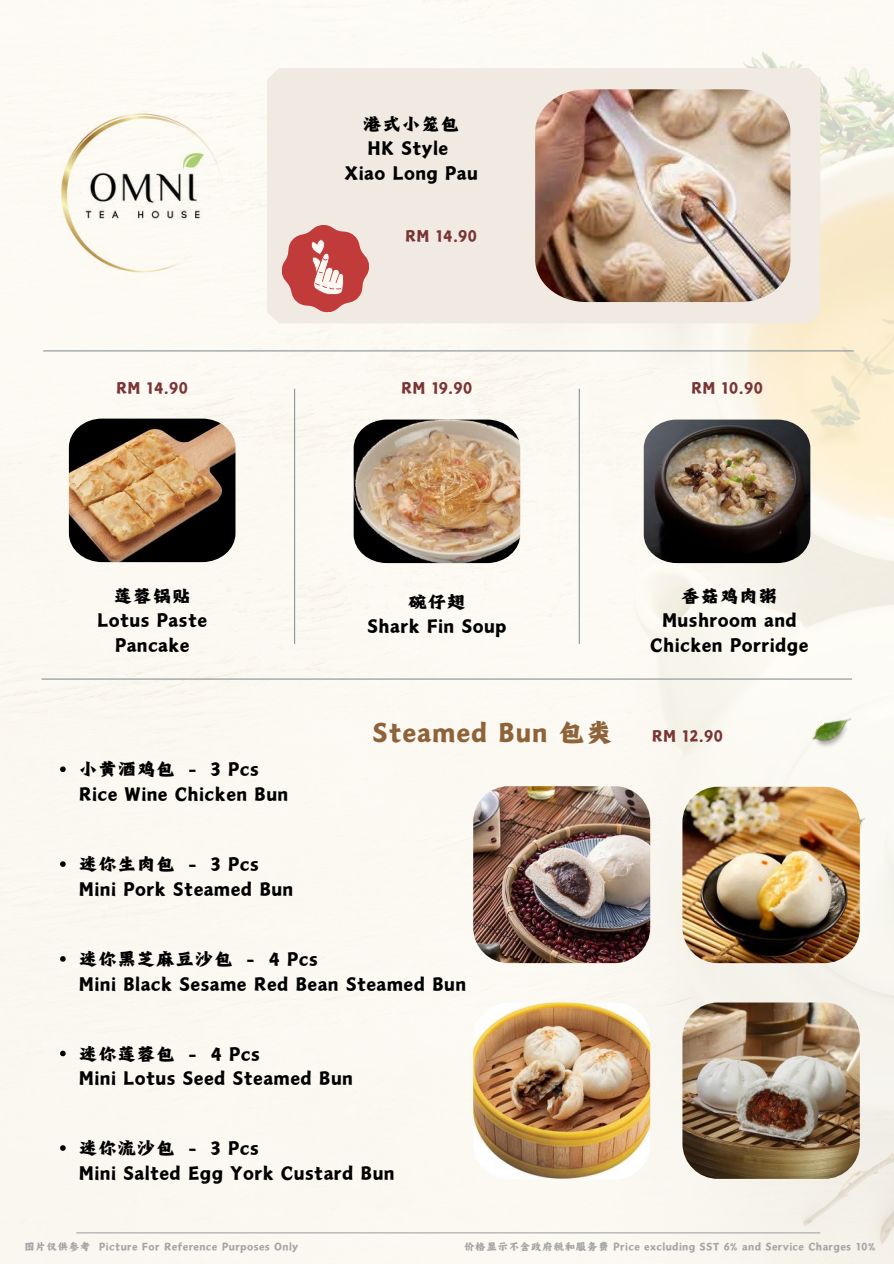
<style>
.page{position:relative;width:894px;height:1264px;background:#fff}
.page>*{position:absolute;margin:0;border:0;box-sizing:border-box;transform-origin:0 0}
.t1{font:30px "Canva Mountains And Seas SC";letter-spacing:.03em;color:#8f633a}
.t2{font:21px/24.8px "Canva Mountains And Seas SC";letter-spacing:.02em;color:#000}
.t3{font:18px "Canva Mountains And Seas SC";letter-spacing:.02em;color:#793535}
.t4{font:12px "Canva Mountains And Seas SC";letter-spacing:.03em;color:#a6a6a6}
</style>
<div class="page">
<img style="left:0;top:0;width:893px;height:1263px">
<div style="left:267px;top:68px;width:552px;height:255px;background:#f1eae2"></div>
<img style="left:42px;top:89px;width:202px;height:203px">
<img style="left:807px;top:708px;width:52px;height:49px">
<hr style="left:76px;top:1232px;width:744px;height:1px;background:#a6a6a6">
<img style="left:858px;top:811px;width:13px;height:33px">
<img style="left:473px;top:786px;width:177px;height:177px;border-radius:35px">
<img style="left:682px;top:786px;width:177px;height:177px;border-radius:35px">
<hr style="left:42px;top:678px;width:809px;height:1px;background:#8a9496">
<img style="left:643px;top:419px;width:167px;height:144px">
<img style="left:353px;top:419px;width:167px;height:144px">
<img style="left:473px;top:1002px;width:177px;height:177px;border-radius:35px">
<img style="left:682px;top:1002px;width:177px;height:176px;border-radius:35px">
<hr style="left:43px;top:350px;width:810px;height:1px;background:#8a9496">
<hr style="left:578px;top:389px;width:1px;height:255px;background:#8a9496">
<hr style="left:294px;top:389px;width:1px;height:255px;background:#8a9496">
<img style="left:69px;top:418px;width:166px;height:144px">
<img style="left:535px;top:89px;width:255px;height:213px">
<svg style="left:278px;top:222px;width:94px;height:94px"></svg>
<svg style="left:60px;top:766px;width:6px;height:6px"></svg>
<svg style="left:60px;top:956px;width:6px;height:5px"></svg>
<svg style="left:60px;top:1050px;width:6px;height:6px"></svg>
<svg style="left:60px;top:861px;width:6px;height:5px"></svg>
<svg style="left:60px;top:1145px;width:6px;height:5px"></svg>
<p class="t2" style="left:344px;top:111px;width:135px;text-align:center">港式小笼包<br>HK Style<br>Xiao Long Pau</p>
<p class="t3" style="left:116px;top:379px;width:74px">RM 14.90</p>
<p class="t3" style="left:405px;top:227px;width:74px">RM 14.90</p>
<p class="t3" style="left:401px;top:379px;width:73px">RM 19.90</p>
<p class="t3" style="left:690px;top:379px;width:74px">RM 10.90</p>
<p class="t2" style="left:97px;top:583px;width:111px;text-align:center">莲蓉锅贴<br>Lotus Paste<br>Pancake</p>
<p class="t2" style="left:79px;top:756px;width:211px">小黄酒鸡包 - 3 Pcs<br>Rice Wine Chicken Bun</p>
<p class="t2" style="left:79px;top:851px;width:216px">迷你生肉包 - 3 Pcs<br>Mini Pork Steamed Bun</p>
<p class="t2" style="left:367px;top:589px;width:141px;text-align:center">碗仔翅<br>Shark Fin Soup</p>
<h1 class="t1" style="left:372px;top:716px;width:242px">Steamed Bun 包类</h1>
<p class="t2" style="left:79px;top:946px;width:388px">迷你黑芝麻豆沙包 - 4 Pcs<br>Mini Black Sesame Red Bean Steamed Bun</p>
<p class="t2" style="left:79px;top:1040px;width:275px">迷你莲蓉包 - 4 Pcs<br>Mini Lotus Seed Steamed Bun</p>
<p class="t2" style="left:79px;top:1135px;width:317px">迷你流沙包 - 3 Pcs<br>Mini Salted Egg York Custard Bun</p>
<p class="t2" style="left:650px;top:583px;width:159px;text-align:center">香菇鸡肉粥<br>Mushroom and<br>Chicken Porridge</p>
<p class="t3" style="left:651px;top:726px;width:73px">RM 12.90</p>
<p class="t4" style="left:24px;top:1240px;width:276px">图片仅供参考 Picture For Reference Purposes Only</p>
<p class="t4" style="left:464px;top:1240px;width:413px">价格显示不含政府税和服务费 Price excluding SST 6% and Service Charges 10%</p>
</div>
